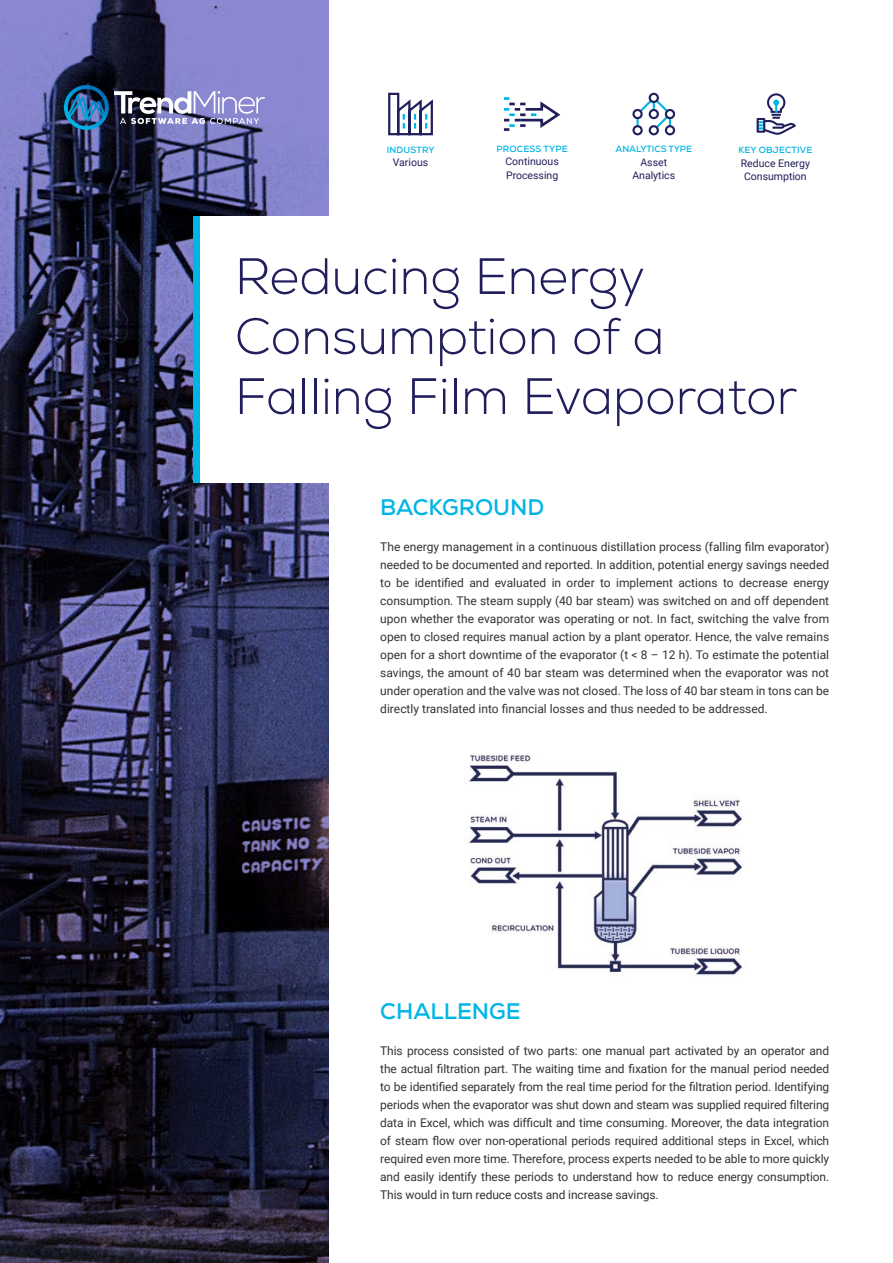
<style>
.page{position:relative;width:893px;height:1263px;background:#fff}
.page>*{position:absolute;margin:0;border:0;box-sizing:border-box;transform-origin:0 0}
.t1{font:300 51px/60px "Nexa";color:#201e5b}
.t2{font:700 22.5px "Nexa";color:#00b5e5}
.t3{font:12px/18px "Roboto";letter-spacing:-.01em;color:#333332;text-align:justify}
.t4{font:10.5px/13.5px "Roboto";color:#201e5b;text-align:center}
.t5{font:700 9px "Nexa";letter-spacing:.015em;color:#00b5e5}
.t6{font:700 9px "Nexa";letter-spacing:-.005em;color:#00b5e5}
</style>
<div class="page">
<svg style="left:0;top:0;width:329px;height:1263px;background:#2f3050"></svg>
<svg style="left:64px;top:85px;width:201px;height:45px;background:#66749e"></svg>
<img style="left:465px;top:753px;width:277px;height:223px">
<div style="left:193px;top:216px;width:700px;height:267px;background:#fff"></div>
<div style="left:193px;top:216px;width:6px;height:267px;background:#00b5e5"></div>
<svg style="left:504px;top:97px;width:57px;height:34px"></svg>
<svg style="left:632px;top:92px;width:44px;height:44px"></svg>
<div style="left:757px;top:118px;width:8px;height:15px;border:2px solid #201e5b"></div>
<svg style="left:758px;top:93px;width:38px;height:42px"></svg>
<svg style="left:388px;top:92px;width:45px;height:44px"></svg>
<p class="t5" style="left:387px;top:144px;width:49px">INDUSTRY</p>
<p class="t4" style="left:393px;top:155px;width:37px">Various</p>
<p class="t5" style="left:497px;top:143px;width:73px">PROCESS TYPE</p>
<p class="t4" style="left:505px;top:155px;width:55px;text-align:left">Continuous<br>Processing</p>
<p class="t6" style="left:615px;top:144px;width:78px">ANALYTICS TYPE</p>
<p class="t4" style="left:632px;top:155px;width:44px">Asset<br>Analytics</p>
<p class="t5" style="left:738px;top:144px;width:75px">KEY OBJECTIVE</p>
<p class="t4" style="left:741px;top:156px;width:71px">Reduce Energy<br>Consumption</p>
<h1 class="t1" style="left:235px;top:248px;width:564px">Reducing Energy<br>Consumption of a<br>Falling Film Evaporator</h1>
<h2 class="t2" style="left:380px;top:493px;width:166px">BACKGROUND</h2>
<p class="t3" style="left:380px;top:537px;width:450px">The energy management in a continuous distillation process (falling film evaporator) needed to be documented and reported. In addition, potential energy savings needed to be identified and evaluated in order to implement actions to decrease energy consumption. The steam supply (40 bar steam) was switched on and off dependent upon whether the evaporator was operating or not. In fact, switching the valve from open to closed requires manual action by a plant operator. Hence, the valve remains open for a short downtime of the evaporator (t &lt; 8 – 12 h). To estimate the potential savings, the amount of 40 bar steam was determined when the evaporator was not under operation and the valve was not closed. The loss of 40 bar steam in tons can be directly translated into financial losses and thus needed to be addressed.</p>
<h2 class="t2" style="left:380px;top:997px;width:142px">CHALLENGE</h2>
<p class="t3" style="left:380px;top:1042px;width:451px">This process consisted of two parts: one manual part activated by an operator and the actual filtration part. The waiting time and fixation for the manual period needed to be identified separately from the real time period for the filtration period. Identifying periods when the evaporator was shut down and steam was supplied required filtering data in Excel, which was difficult and time consuming. Moreover, the data integration of steam flow over non-operational periods required additional steps in Excel, which required even more time. Therefore, process experts needed to be able to more quickly and easily identify these periods to understand how to reduce energy consumption.<br>This would in turn reduce costs and increase savings.</p>
</div>
